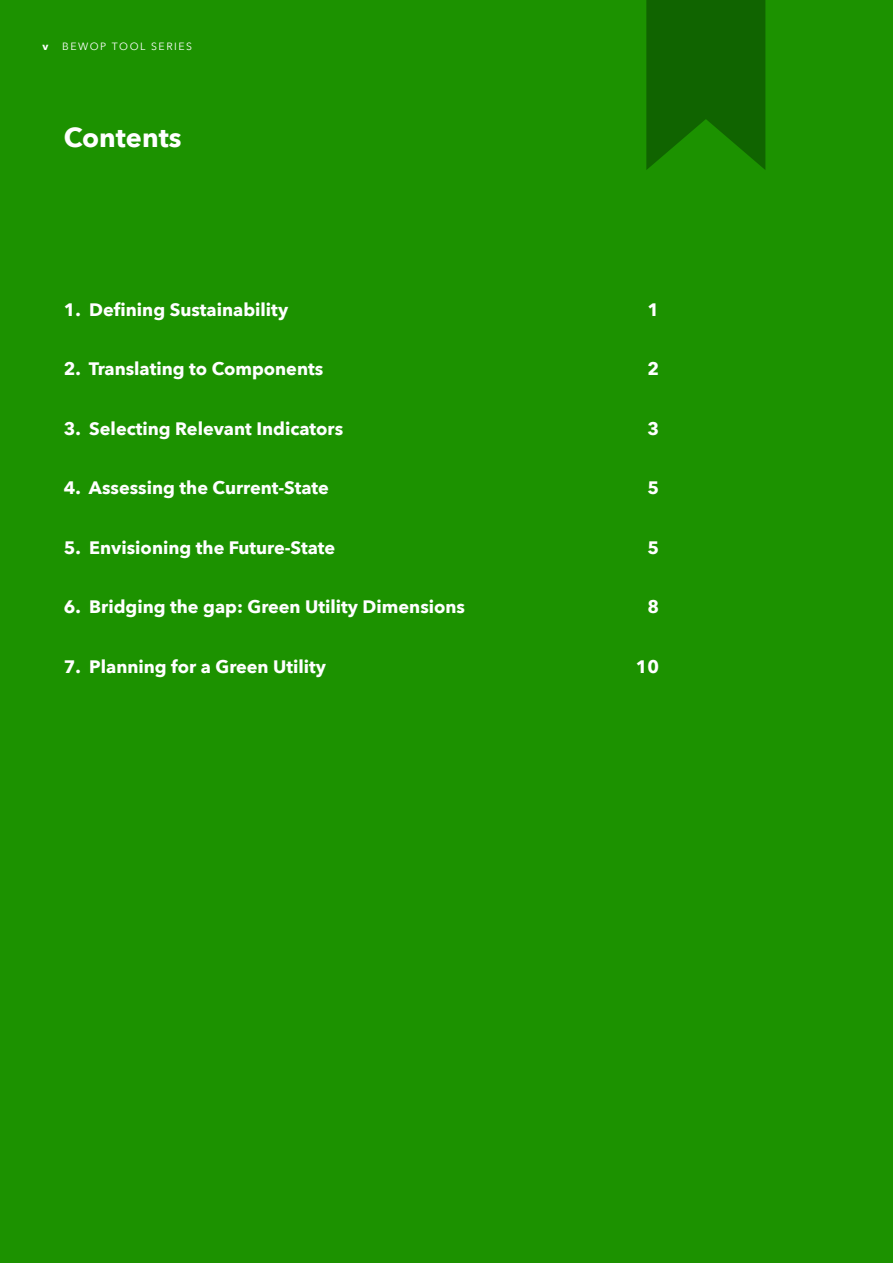
<style>
.page{position:relative;width:893px;height:1263px;background:#1c9200}
.page>*{position:absolute;margin:0;border:0;box-sizing:border-box;transform-origin:0 0}
.t1{font:700 27px "Avenir Next";color:#fff}
.t2{font:700 18px "Avenir Next";color:#fff}
.t3{font:10.5px "Avenir Next";letter-spacing:.15em;color:#fff}
.t4{font:700 10.5px "Avenir Next";color:#fff}
</style>
<div class="page">
<svg style="left:646px;top:0;width:119px;height:170px"></svg>
<p class="t4" style="left:43px;top:37px;width:7px">v</p>
<p class="t3" style="left:62px;top:37px;width:132px">BEWOP TOOL SERIES</p>
<h1 class="t1" style="left:64px;top:114px;width:119px">Contents</h1>
<p class="t2" style="left:64px;top:294px;width:226px">1. Defining Sustainability</p>
<p class="t2" style="left:647px;top:294px;width:13px">1</p>
<p class="t2" style="left:64px;top:353px;width:261px">2. Translating to Components</p>
<p class="t2" style="left:647px;top:353px;width:13px">2</p>
<p class="t2" style="left:64px;top:413px;width:281px">3. Selecting Relevant Indicators</p>
<p class="t2" style="left:647px;top:413px;width:13px">3</p>
<p class="t2" style="left:64px;top:472px;width:267px">4. Assessing the Current-State</p>
<p class="t2" style="left:647px;top:472px;width:13px">5</p>
<p class="t2" style="left:64px;top:532px;width:273px">5. Envisioning the Future‑State</p>
<p class="t2" style="left:647px;top:532px;width:13px">5</p>
<p class="t2" style="left:64px;top:591px;width:403px">6. Bridging the gap: Green Utility Dimensions</p>
<p class="t2" style="left:647px;top:591px;width:13px">8</p>
<p class="t2" style="left:64px;top:651px;width:264px">7. Planning for a Green Utility</p>
<p class="t2" style="left:636px;top:651px;width:25px">10</p>
</div>
